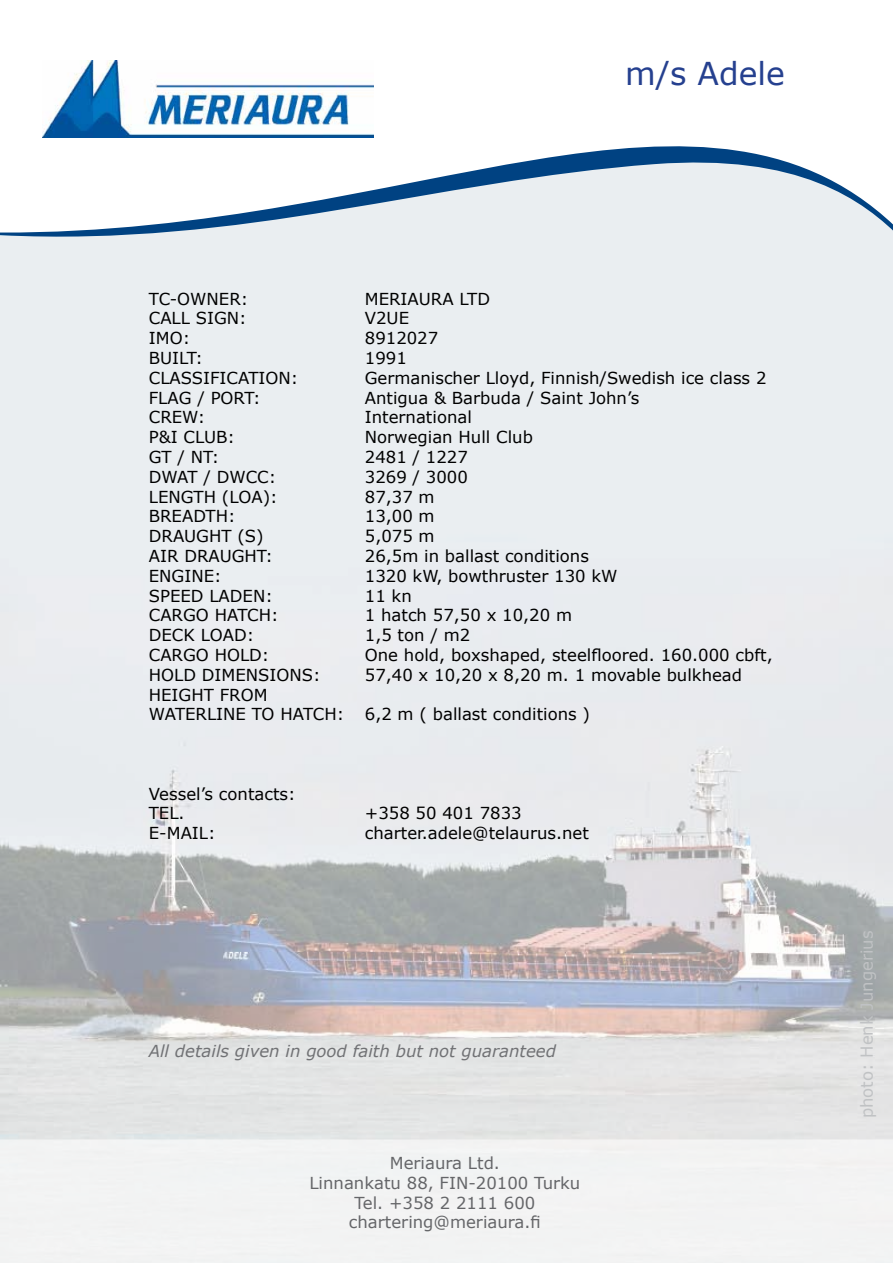
<style>
.page{position:relative;width:893px;height:1263px;background:#fff}
.page>*{position:absolute;margin:0;border:0;box-sizing:border-box;transform-origin:0 0}
.t1{font:31.5px "Verdana";color:#25408f}
.t2{font:16.5px/19.8px "Verdana";color:#000}
.t3{font:16.5px/19.8px "Verdana";color:#656669;text-align:center}
.t4{font:italic 16.5px "Verdana";color:#717275}
.t5{font:16.5px "Verdana";color:#c0c2c4}
</style>
<div class="page">
<img style="left:0;top:247px;width:893px;height:892px">
<svg style="left:0;top:60px;width:893px;height:187px"></svg>
<img style="left:42px;top:61px;width:332px;height:76px">
<div style="left:0;top:1139px;width:893px;height:124px;background:#f2f3f3"></div>
<h1 class="t1" style="left:625px;top:52px;width:161px">m/s Adele</h1>
<p class="t2" style="left:149px;top:288px;width:101px">TC-OWNER:</p>
<p class="t2" style="left:365px;top:288px;width:127px">MERIAURA LTD</p>
<p class="t2" style="left:149px;top:308px;width:99px">CALL SIGN:</p>
<p class="t2" style="left:365px;top:308px;width:46px">V2UE</p>
<p class="t2" style="left:149px;top:328px;width:43px">IMO:</p>
<p class="t2" style="left:365px;top:328px;width:75px">8912027</p>
<p class="t2" style="left:149px;top:348px;width:56px">BUILT:</p>
<p class="t2" style="left:365px;top:348px;width:43px">1991</p>
<p class="t2" style="left:149px;top:368px;width:151px">CLASSIFICATION:</p>
<p class="t2" style="left:365px;top:368px;width:403px">Germanischer Lloyd, Finnish/Swedish ice class 2</p>
<p class="t2" style="left:149px;top:387px;width:113px">FLAG / PORT:</p>
<p class="t2" style="left:365px;top:387px;width:276px">Antigua &amp; Barbuda / Saint John’s</p>
<p class="t2" style="left:149px;top:407px;width:58px">CREW:</p>
<p class="t2" style="left:365px;top:407px;width:109px">International</p>
<p class="t2" style="left:149px;top:427px;width:88px">P&amp;I CLUB:</p>
<p class="t2" style="left:365px;top:427px;width:170px">Norwegian Hull Club</p>
<p class="t2" style="left:149px;top:447px;width:72px">GT / NT:</p>
<p class="t2" style="left:365px;top:447px;width:105px">2481 / 1227</p>
<p class="t2" style="left:149px;top:467px;width:129px">DWAT / DWCC:</p>
<p class="t2" style="left:365px;top:467px;width:105px">3269 / 3000</p>
<p class="t2" style="left:149px;top:486px;width:130px">LENGTH (LOA):</p>
<p class="t2" style="left:365px;top:486px;width:71px">87,37 m</p>
<p class="t2" style="left:149px;top:506px;width:88px">BREADTH:</p>
<p class="t2" style="left:365px;top:506px;width:71px">13,00 m</p>
<p class="t2" style="left:149px;top:526px;width:116px">DRAUGHT (S)</p>
<p class="t2" style="left:365px;top:526px;width:71px">5,075 m</p>
<p class="t2" style="left:149px;top:546px;width:126px">AIR DRAUGHT:</p>
<p class="t2" style="left:365px;top:546px;width:226px">26,5m in ballast conditions</p>
<p class="t2" style="left:149px;top:566px;width:74px">ENGINE:</p>
<p class="t2" style="left:365px;top:566px;width:254px">1320 kW, bowthruster 130 kW</p>
<p class="t2" style="left:149px;top:585px;width:126px">SPEED LADEN:</p>
<p class="t2" style="left:365px;top:585px;width:49px">11 kn</p>
<p class="t2" style="left:149px;top:605px;width:131px">CARGO HATCH:</p>
<p class="t2" style="left:365px;top:605px;width:209px">1 hatch 57,50 x 10,20 m</p>
<p class="t2" style="left:149px;top:625px;width:107px">DECK LOAD:</p>
<p class="t2" style="left:365px;top:625px;width:107px">1,5 ton / m2</p>
<p class="t2" style="left:149px;top:645px;width:122px">CARGO HOLD:</p>
<p class="t2" style="left:365px;top:645px;width:409px">One hold, boxshaped, steelfloored. 160.000 cbft,</p>
<p class="t2" style="left:149px;top:665px;width:173px">HOLD DIMENSIONS:</p>
<p class="t2" style="left:365px;top:665px;width:379px">57,40 x 10,20 x 8,20 m. 1 movable bulkhead</p>
<p class="t2" style="left:149px;top:684px;width:443px">HEIGHT FROM<br>WATERLINE TO HATCH: 6,2 m ( ballast conditions )</p>
<p class="t2" style="left:149px;top:783px;width:148px">Vessel’s contacts:<br>TEL.</p>
<p class="t2" style="left:365px;top:803px;width:158px">+358 50 401 7833</p>
<p class="t2" style="left:149px;top:823px;width:68px">E-MAIL:</p>
<p class="t2" style="left:365px;top:823px;width:226px">charter.adele@telaurus.net</p>
<p class="t4" style="left:149px;top:1040px;width:409px">All details given in good faith but not guaranteed</p>
<p class="t3" style="left:309px;top:1153px;width:272px">Meriaura Ltd.<br>Linnankatu 88, FIN-20100 Turku<br>Tel. +358 2 2111 600 chartering@meriaura.fi</p>
<p class="t5" style="left:855px;top:1118px;width:189px;rotate:-90deg">photo: Henk Jungerius</p>
</div>
